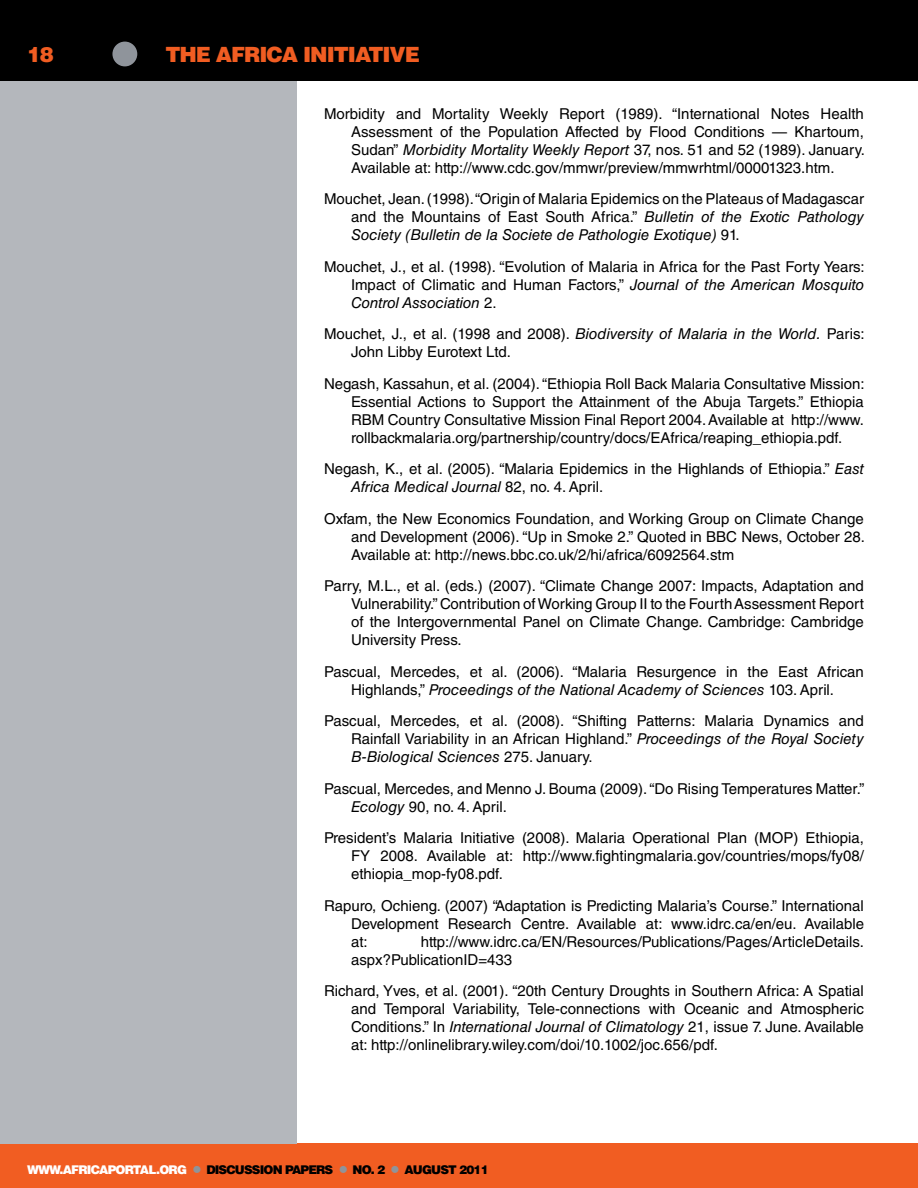
<style>
.page{position:relative;width:918px;height:1188px;background:#fff}
.page>*{position:absolute;margin:0;border:0;box-sizing:border-box;transform-origin:0 0}
.t1{font:900 21px "Helvetica LT Std";letter-spacing:-.05em;color:#f15d22}
.t2{font:15px/18px "Helvetica LT Std";color:#000;text-align:justify}
.t3{font:900 12px "Helvetica LT Std";letter-spacing:-.07em;color:#000}
.s1{font-style:italic}
.s2{color:#fff}
.s3{font-size:21px;color:#8f949b}
</style>
<div class="page">
<div style="left:0;top:0;width:918px;height:81px;background:#000"></div>
<div style="left:0;top:1144px;width:918px;height:44px;background:#f15d22"></div>
<div style="left:112px;top:42px;width:25px;height:24px;background:#8f949b;border-radius:50%"></div>
<div style="left:0;top:81px;width:297px;height:1063px;background:#b4b7bc"></div>
<h1 class="t1" style="left:27px;top:40px;width:28px">18</h1>
<h1 class="t1" style="left:165px;top:40px;width:256px">THE AFRICA INITIATIVE</h1>
<p class="t2" style="left:351px;top:104px;width:515px;text-indent:-27px">Morbidity and Mortality Weekly Report (1989). “International Notes Health Assessment of the Population Affected by Flood Conditions — Khartoum, Sudan” <span class="s1">Morbidity Mortality Weekly Report</span> 37, nos. 51 and 52 (1989). January.<br>Available at: http://www.cdc.gov/mmwr/preview/mmwrhtml/00001323.htm.</p>
<p class="t2" style="left:351px;top:190px;width:515px;text-indent:-27px">Mouchet, Jean. (1998). “Origin of Malaria Epidemics on the Plateaus of Madagascar and the Mountains of East South Africa.” <span class="s1">Bulletin of the Exotic Pathology Society (Bulletin de la Societe de Pathologie Exotique)</span> 91.</p>
<p class="t2" style="left:351px;top:257px;width:515px;text-indent:-27px">Mouchet, J., et al. (1998). “Evolution of Malaria in Africa for the Past Forty Years:<br>Impact of Climatic and Human Factors,” <span class="s1">Journal of the American Mosquito Control Association</span> 2.</p>
<p class="t2" style="left:351px;top:325px;width:515px;text-indent:-27px">Mouchet, J., et al. (1998 and 2008). <span class="s1">Biodiversity of Malaria in the World.</span> Paris:<br>John Libby Eurotext Ltd.</p>
<p class="t2" style="left:351px;top:374px;width:515px;text-indent:-27px">Negash, Kassahun, et al. (2004). “Ethiopia Roll Back Malaria Consultative Mission:<br>Essential Actions to Support the Attainment of the Abuja Targets.” Ethiopia RBM Country Consultative Mission Final Report 2004. Available at http://www. rollbackmalaria.org/partnership/country/docs/EAfrica/reaping_ethiopia.pdf.</p>
<p class="t2" style="left:351px;top:460px;width:515px;text-indent:-27px">Negash, K., et al. (2005). “Malaria Epidemics in the Highlands of Ethiopia.” <span class="s1">East<br>Africa Medical Journal</span> 82, no. 4. April.</p>
<p class="t2" style="left:351px;top:509px;width:515px;text-indent:-27px">Oxfam, the New Economics Foundation, and Working Group on Climate Change and Development (2006). “Up in Smoke 2.” Quoted in BBC News, October 28.<br>Available at: http://news.bbc.co.uk/2/hi/africa/6092564.stm</p>
<p class="t2" style="left:351px;top:577px;width:514px;text-indent:-27px">Parry, M.L., et al. (eds.) (2007). “Climate Change 2007: Impacts, Adaptation and Vulnerability.” Contribution of Working Group II to the Fourth Assessment Report of the Intergovernmental Panel on Climate Change. Cambridge: Cambridge University Press.</p>
<p class="t2" style="left:324px;top:662px;width:541px;text-align:center">Pascual, Mercedes, et al. (2006). “Malaria Resurgence in the East African<br>Highlands,” <span class="s1">Proceedings of the National Academy of Sciences</span> 103. April.</p>
<p class="t2" style="left:351px;top:712px;width:514px;text-indent:-27px">Pascual, Mercedes, et al. (2008). “Shifting Patterns: Malaria Dynamics and Rainfall Variability in an African Highland.” <span class="s1">Proceedings of the Royal Society B-Biological Sciences</span> 275. January.</p>
<p class="t2" style="left:351px;top:779px;width:515px;text-indent:-27px">Pascual, Mercedes, and Menno J. Bouma (2009). “Do Rising Temperatures Matter.”<br><span class="s1">Ecology</span> 90, no. 4. April.</p>
<p class="t2" style="left:351px;top:829px;width:515px;text-indent:-27px">President’s Malaria Initiative (2008). Malaria Operational Plan (MOP) Ethiopia, FY 2008. Available at: http://www.fightingmalaria.gov/countries/mops/fy08/ ethiopia_mop-fy08.pdf.</p>
<p class="t2" style="left:351px;top:896px;width:515px;text-indent:-27px">Rapuro, Ochieng. (2007) “Adaptation is Predicting Malaria’s Course.” International Development Research Centre. Available at: www.idrc.ca/en/eu. Available at:</p>
<p class="t2" style="left:351px;top:932px;width:514px;text-indent:70px">http://www.idrc.ca/EN/Resources/Publications/Pages/ArticleDetails. aspx?PublicationID=433</p>
<p class="t2" style="left:351px;top:982px;width:515px;text-indent:-27px">Richard, Yves, et al. (2001). “20th Century Droughts in Southern Africa: A Spatial and Temporal Variability, Tele-connections with Oceanic and Atmospheric Conditions.” In <span class="s1">International Journal of Climatology</span> 21, issue 7. June. Available at: http://onlinelibrary.wiley.com/doi/10.1002/joc.656/pdf.</p>
<p class="t3" style="left:27px;top:1161px;width:463px"><span class="s2">WWW.AFRICAPORTAL.ORG</span> <span class="s3">•</span> DISCUSSION PAPERS <span class="s3">•</span> NO. 2 <span class="s3">•</span> AUGUST 2011</p>
</div>
